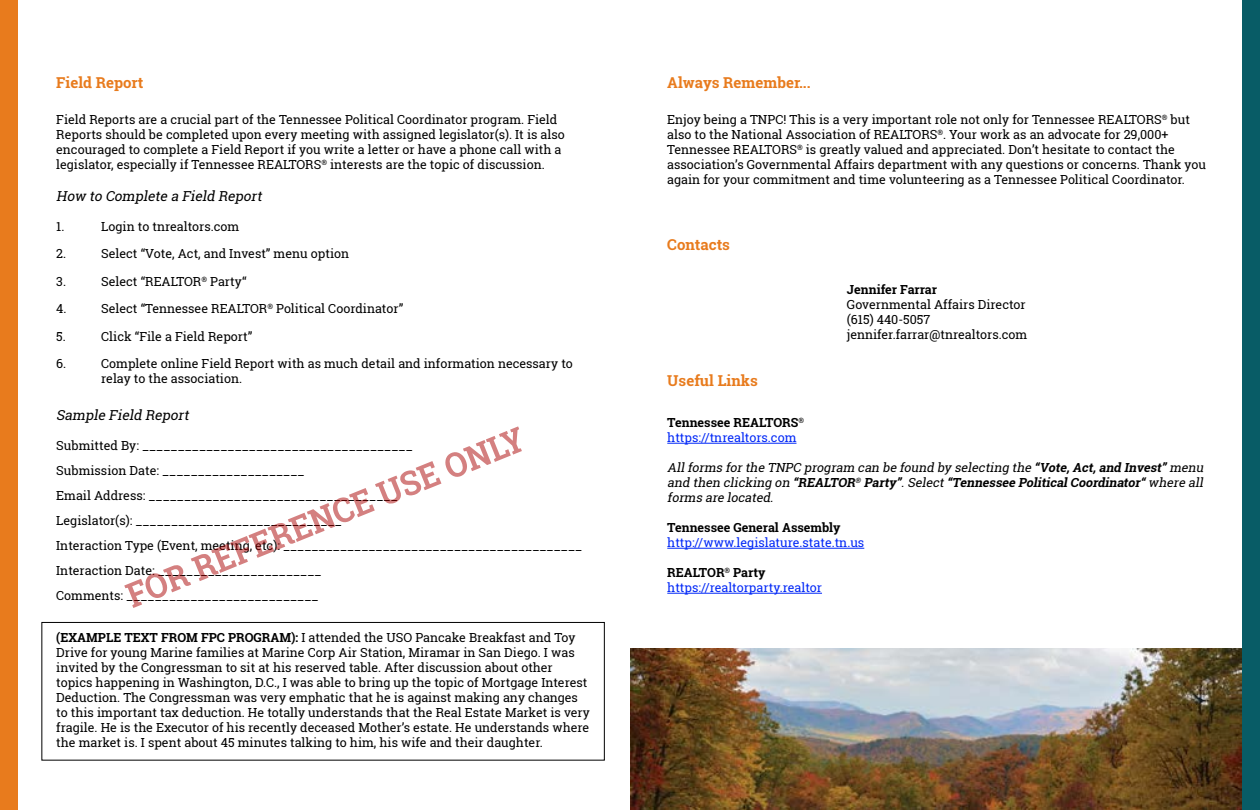
<style>
.page{position:relative;width:1260px;height:810px;background:#fff}
.page>*{position:absolute;margin:0;border:0;box-sizing:border-box;transform-origin:0 0}
.t1{font:700 15px "Roboto Slab";color:#e87b1d}
.t2{font:italic 13.75px "Roboto Slab";color:#000}
.t3{font:12.5px/15px "Roboto Slab";color:#000}
.t4{font:italic 12.5px/15px "Roboto Slab";color:#000;text-align:justify}
.t5{font:12.5px/15px "Roboto Slab";color:#0027f7}
.t6{font:700 12.5px "Roboto Slab";color:#000}
.s1{font-weight:700}
.s2{font-weight:700;color:#000}
</style>
<div class="page">
<div style="left:0;top:0;width:18px;height:810px;background:#e87b1d"></div>
<div style="left:1242px;top:0;width:18px;height:810px;background:#085c66"></div>
<div style="left:42px;top:622px;width:563px;height:138px;border:1px solid #000"></div>
<svg style="left:124px;top:426px;width:398px;height:182px"></svg>
<hr style="left:667px;top:443px;width:130px;height:1px;background:#0027f7">
<hr style="left:667px;top:548px;width:197px;height:1px;background:#0027f7">
<hr style="left:667px;top:593px;width:155px;height:1px;background:#0027f7">
<img style="left:630px;top:648px;width:612px;height:162px">
<p class="t1" style="left:56px;top:73px;width:89px">Field Report</p>
<p class="t3" style="left:56px;top:112px;width:510px">Field Reports are a crucial part of the Tennessee Political Coordinator program. Field Reports should be completed upon every meeting with assigned legislator(s). It is also encouraged to complete a Field Report if you write a letter or have a phone call with a legislator, especially if Tennessee REALTORS<sup>®</sup> interests are the topic of discussion.</p>
<p class="t2" style="left:56px;top:186px;width:210px">How to Complete a Field Report</p>
<p class="t3" style="left:56px;top:219px;width:10px">1.</p>
<p class="t3" style="left:101px;top:219px;width:140px">Login to tnrealtors.com</p>
<p class="t3" style="left:56px;top:246px;width:11px">2.</p>
<p class="t3" style="left:101px;top:246px;width:249px">Select “Vote, Act, and Invest” menu option</p>
<p class="t3" style="left:56px;top:274px;width:11px">3.</p>
<p class="t3" style="left:101px;top:274px;width:147px">Select “REALTOR<sup>®</sup> Party“</p>
<p class="t3" style="left:56px;top:301px;width:12px">4.</p>
<p class="t3" style="left:101px;top:301px;width:304px">Select “Tennessee REALTOR<sup>®</sup> Political Coordinator”</p>
<p class="t3" style="left:56px;top:329px;width:11px">5.</p>
<p class="t3" style="left:101px;top:329px;width:153px">Click “File a Field Report”</p>
<p class="t3" style="left:56px;top:356px;width:11px">6.</p>
<p class="t3" style="left:101px;top:356px;width:473px">Complete online Field Report with as much detail and information necessary to relay to the association.</p>
<p class="t2" style="left:56px;top:405px;width:137px">Sample Field Report</p>
<p class="t3" style="left:56px;top:433px;width:528px;line-height:25px">Submitted By: ______________________________________<br>Submission Date: ____________________<br>Email Address: ___________________________________<br>Legislator(s): _____________________________<br>Interaction Type (Event, meeting, etc): __________________________________________ Interaction Date: _______________________<br>Comments: ___________________________</p>
<p class="t3" style="left:56px;top:630px;width:535px"><span class="s1">(EXAMPLE TEXT FROM FPC PROGRAM):</span> I attended the USO Pancake Breakfast and Toy Drive for young Marine families at Marine Corp Air Station, Miramar in San Diego. I was invited by the Congressman to sit at his reserved table. After discussion about other topics happening in Washington, D.C., I was able to bring up the topic of Mortgage Interest Deduction. The Congressman was very emphatic that he is against making any changes to this important tax deduction. He totally understands that the Real Estate Market is very fragile. He is the Executor of his recently deceased Mother’s estate. He understands where the market is. I spent about 45 minutes talking to him, his wife and their daughter.</p>
<p class="t1" style="left:667px;top:73px;width:145px">Always Remember...</p>
<p class="t3" style="left:667px;top:112px;width:540px">Enjoy being a TNPC! This is a very important role not only for Tennessee REALTORS<sup>®</sup> but also to the National Association of REALTORS<sup>®</sup>. Your work as an advocate for 29,000+ Tennessee REALTORS<sup>®</sup> is greatly valued and appreciated. Don’t hesitate to contact the association’s Governmental Affairs department with any questions or concerns. Thank you again for your commitment and time volunteering as a Tennessee Political Coordinator.</p>
<p class="t1" style="left:667px;top:234px;width:64px">Contacts</p>
<p class="t6" style="left:847px;top:281px;width:92px">Jennifer Farrar</p>
<p class="t3" style="left:847px;top:297px;width:182px">Governmental Affairs Director (615) 440-5057 jennifer.farrar@tnrealtors.com</p>
<p class="t1" style="left:667px;top:370px;width:92px">Useful Links</p>
<p class="t5" style="left:667px;top:415px;width:138px"><span class="s2">Tennessee REALTORS</span><sup>® </sup>https://tnrealtors.com</p>
<p class="t4" style="left:667px;top:460px;width:541px">Allforms forthe TNPC program can be found by selecting the <span class="s1">“Vote,Act,and Invest”</span>menu and then clicking on <span class="s1">“REALTOR</span><sup>®</sup> <span class="s1">Party”</span>.Select<span class="s1">“Tennessee PoliticalCoordinator“</span>where all forms are located.</p>
<p class="t6" style="left:667px;top:519px;width:175px">Tennessee General Assembly</p>
<p class="t5" style="left:667px;top:535px;width:199px">http://www.legislature.state.tn.us</p>
<p class="t5" style="left:667px;top:565px;width:156px"><span class="s2">REALTOR</span><sup>®</sup> <span class="s2">Party </span>https://realtorparty.realtor</p>
</div>
